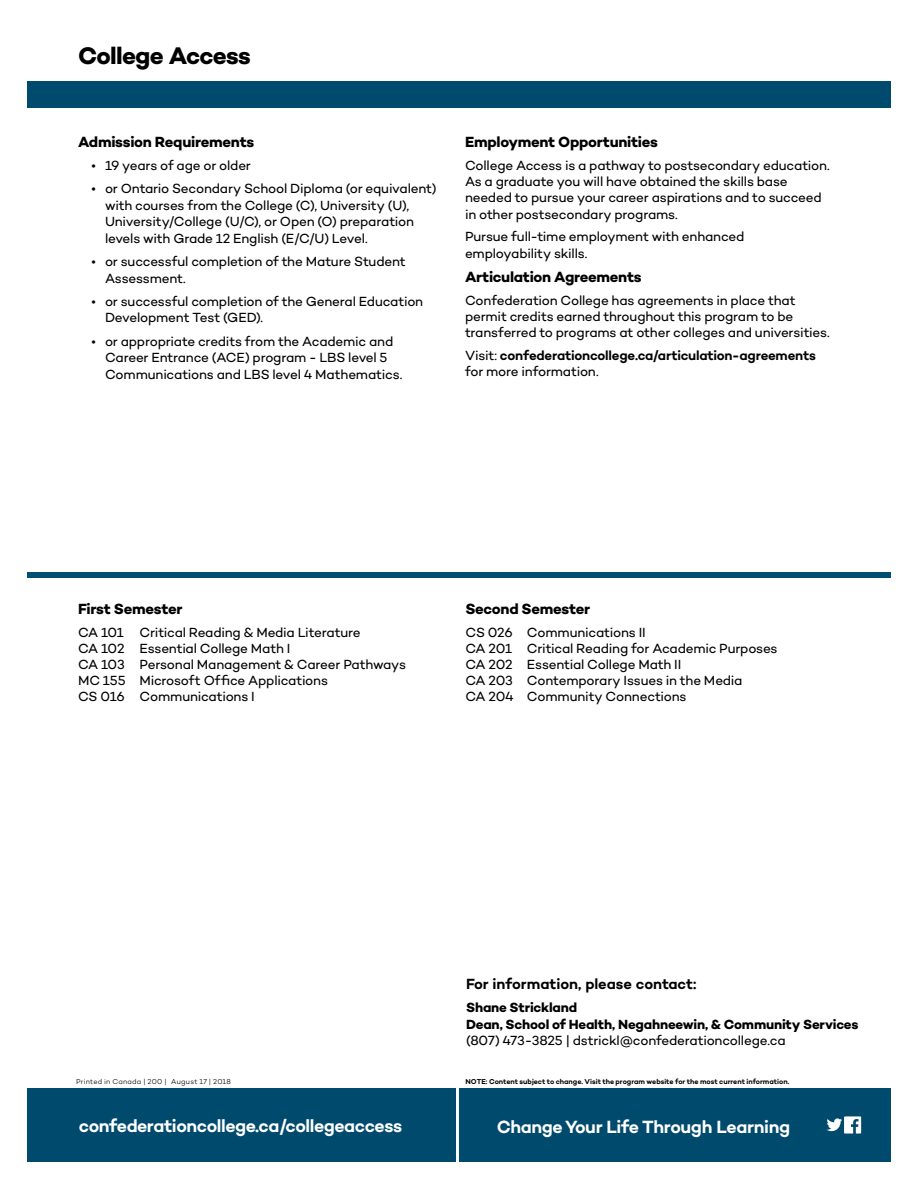
<style>
.page{position:relative;width:918px;height:1188px;background:#fff}
.page>*{position:absolute;margin:0;border:0;box-sizing:border-box;transform-origin:0 0}
.t1{font:700 24.3px "Campton";letter-spacing:-.03em;color:#000}
.t2{font:600 18px "Campton";letter-spacing:-.025em;color:#fff}
.t3{font:700 15px "Campton";letter-spacing:-.02em;color:#000}
.t4{font:600 15px "Campton";letter-spacing:-.005em;color:#000}
.t5{font:13.5px/16.2px "Campton";letter-spacing:-.015em;color:#000}
.t6{font:600 13.5px/16px "Campton";letter-spacing:-.015em;color:#000}
.t7{font:700 13.5px/16.2px "Campton";letter-spacing:-.015em;color:#000}
.t8{font:600 7.2px "Campton";letter-spacing:-.005em;color:#000}
.t9{font:300 7.2px "Campton";letter-spacing:.03em;color:#000}
.s1{font-weight:400}
</style>
<div class="page">
<div style="left:27px;top:81px;width:864px;height:27px;background:#004a6e"></div>
<div style="left:27px;top:572px;width:864px;height:5px;background:#004e71"></div>
<div style="left:27px;top:1089px;width:864px;height:73px;background:#004a6e"></div>
<svg style="left:827px;top:1116px;width:34px;height:18px"></svg>
<hr style="left:456px;top:1087px;width:3px;height:79px;background:#fff">
<h1 class="t1" style="left:78px;top:40px;width:175px">College Access</h1>
<p class="t3" style="left:78px;top:132px;width:178px">Admission Requirements</p>
<p class="t5" style="left:92px;top:157px;width:161px">• 19 years of age or older</p>
<p class="t5" style="left:105px;top:180px;width:333px;text-indent:-14px">• or Ontario Secondary School Diploma (or equivalent) with courses from the College (C), University (U), University/College (U/C), or Open (O) preparation levels with Grade 12 English (E/C/U) Level.</p>
<p class="t5" style="left:105px;top:253px;width:302px;text-indent:-14px">• or successful completion of the Mature Student<br>Assessment.</p>
<p class="t5" style="left:105px;top:293px;width:320px;text-indent:-14px">• or successful completion of the General Education<br>Development Test (GED).</p>
<p class="t5" style="left:105px;top:333px;width:299px;text-indent:-14px">• or appropriate credits from the Academic and<br>Career Entrance (ACE) program - LBS level 5<br>Communications and LBS level 4 Mathematics.</p>
<p class="t3" style="left:465px;top:132px;width:194px">Employment Opportunities</p>
<p class="t5" style="left:465px;top:157px;width:366px">College Access is a pathway to postsecondary education.<br>As a graduate you will have obtained the skills base needed to pursue your career aspirations and to succeed in other postsecondary programs.</p>
<p class="t5" style="left:465px;top:229px;width:281px">Pursue full-time employment with enhanced employability skills.</p>
<p class="t3" style="left:465px;top:268px;width:178px">Articulation Agreements</p>
<p class="t5" style="left:465px;top:292px;width:366px">Confederation College has agreements in place that permit credits earned throughout this program to be transferred to programs at other colleges and universities.</p>
<p class="t6" style="left:465px;top:347px;width:352px"><span class="s1">Visit:</span> confederationcollege.ca/articulation-agreements <span class="s1">for more information.</span></p>
<p class="t3" style="left:78px;top:599px;width:106px">First Semester</p>
<p class="t5" style="left:78px;top:624px;width:330px">CA 101 Critical Reading &amp; Media Literature<br>CA 102 Essential College Math I<br>CA 103 Personal Management &amp; Career Pathways MC 155 Microsoft Office Applications<br>CS 016 Communications I</p>
<p class="t3" style="left:465px;top:599px;width:126px">Second Semester</p>
<p class="t5" style="left:465px;top:624px;width:314px">CS 026 Communications II<br>CA 201 Critical Reading for Academic Purposes CA 202 Essential College Math II<br>CA 203 Contemporary Issues in the Media<br>CA 204 Community Connections</p>
<p class="t4" style="left:466px;top:975px;width:232px">For information, please contact:</p>
<p class="t7" style="left:466px;top:999px;width:394px">Shane Strickland<br>Dean, School of Health, Negahneewin, &amp; Community Services</p>
<p class="t5" style="left:466px;top:1032px;width:321px">(807) 473-3825 | dstrickl@confederationcollege.ca</p>
<p class="t9" style="left:76px;top:1077px;width:156px">Printed in Canada | 200 | August 17 | 2018</p>
<p class="t8" style="left:465px;top:1077px;width:325px">NOTE: Content subject to change. Visit the program website for the most current information.</p>
<h2 class="t2" style="left:79px;top:1115px;width:325px">confederationcollege.ca/collegeaccess</h2>
<h2 class="t2" style="left:497px;top:1115px;width:295px">Change Your Life Through Learning</h2>
</div>
